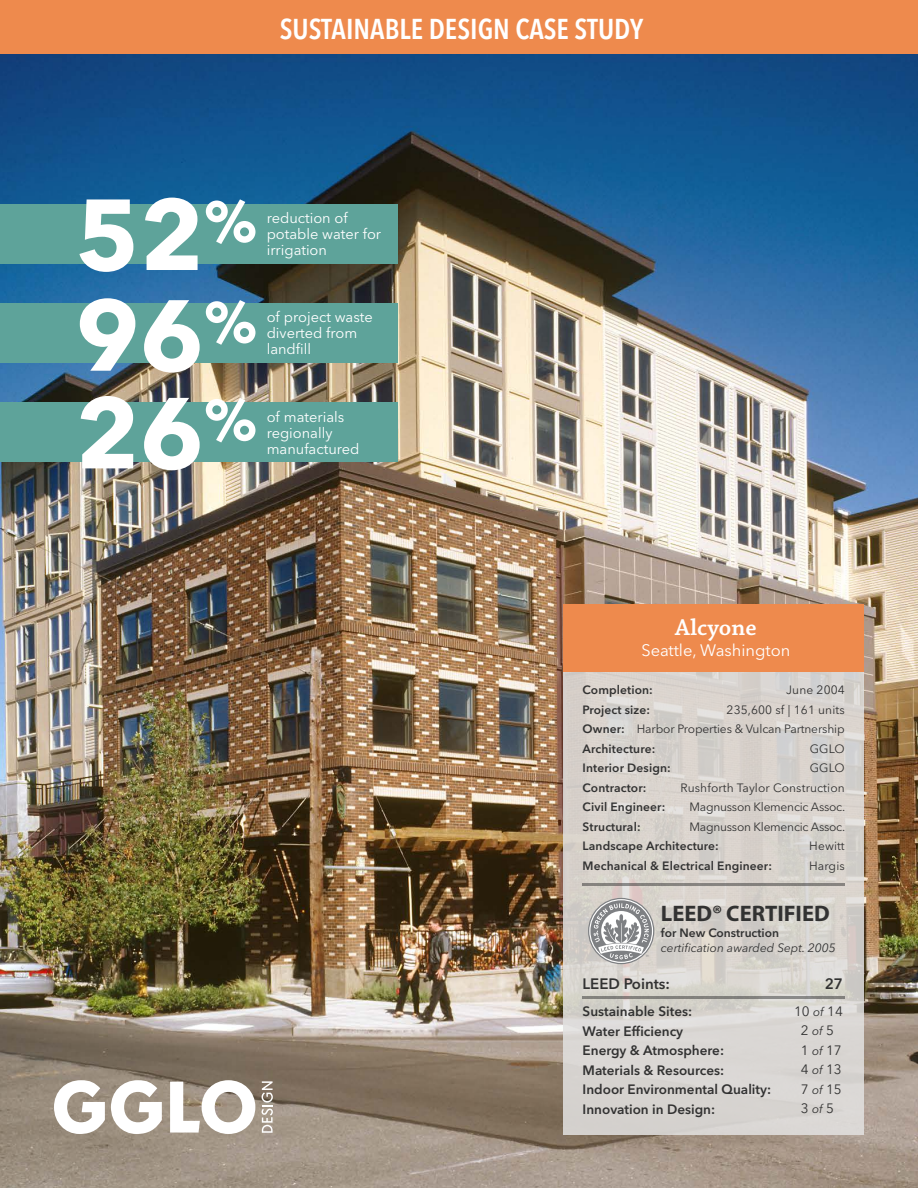
<style>
.page{position:relative;width:918px;height:1188px;background:#fff}
.page>*{position:absolute;margin:0;border:0;box-sizing:border-box;transform-origin:0 0}
.t1{font:700 99.6px "Avenir Next LT Pro";color:#fff}
.t2{font:600 condensed 28.5px "Avenir Next LT Pro";color:#fff}
.t3{font:600 24px "Chaparral Pro";color:#fff}
.t4{font:700 22.5px "Myriad Pro";color:#323232}
.t5{font:16.5px "Avenir Next LT Pro";color:#fff}
.t6{font:600 15px "Avenir Next LT Pro";color:#323232}
.t7{font:14.55px/15.9px "Avenir Next LT Pro";color:#fff}
.t8{font:600 13.5px "Avenir Next LT Pro";color:#323232}
.t9{font:13.5px "Avenir Next LT Pro";color:#323232}
.t10{font:600 12px "Avenir Next LT Pro";letter-spacing:.01em;color:#323232}
.t11{font:12px/19.5px "Avenir Next LT Pro";letter-spacing:-.01em;color:#323232;text-align:right}
.t12{font:12px/19.5px "Avenir Next LT Pro";letter-spacing:.01em;color:#323232;text-align:right}
.t13{font:italic 12px "Avenir Next LT Pro";color:#323232}
.s1{font-style:italic;font-size:12px}
</style>
<div class="page">
<img style="left:0;top:54px;width:918px;height:1134px">
<div style="left:0;top:0;width:918px;height:54px;background:#ee8a4d"></div>
<div style="left:0;top:303px;width:397px;height:60px;background:#5ea39a"></div>
<div style="left:0;top:204px;width:397px;height:60px;background:#5ea39a"></div>
<div style="left:0;top:403px;width:397px;height:59px;background:#5ea39a"></div>
<svg style="left:563px;top:672px;width:301px;height:463px;background:#d7d3ce"></svg>
<hr style="left:583px;top:883px;width:262px;height:3px;background:#323232">
<div style="left:563px;top:605px;width:301px;height:67px;background:#ee8a4d"></div>
<hr style="left:583px;top:996px;width:262px;height:3px;background:#323232">
<svg style="left:54px;top:1080px;width:51px;height:54px"></svg>
<svg style="left:111px;top:1080px;width:51px;height:54px"></svg>
<svg style="left:170px;top:1080px;width:85px;height:54px"></svg>
<svg style="left:262px;top:1081px;width:11px;height:52px"></svg>
<svg style="left:588px;top:898px;width:66px;height:66px"></svg>
<p class="t2" style="left:280px;top:11px;width:365px">SUSTAINABLE DESIGN CASE STUDY</p>
<p class="t1" style="left:75px;top:174px;width:183px">52<sup>%</sup></p>
<p class="t1" style="left:75px;top:275px;width:183px">96<sup>%</sup></p>
<p class="t1" style="left:75px;top:373px;width:183px">26<sup>%</sup></p>
<p class="t7" style="left:267px;top:210px;width:116px">reduction of potable water for irrigation</p>
<p class="t7" style="left:267px;top:309px;width:108px">of project waste diverted from landfill</p>
<p class="t7" style="left:267px;top:409px;width:94px">of materials regionally manufactured</p>
<p class="t3" style="left:675px;top:614px;width:83px">Alcyone</p>
<p class="t5" style="left:641px;top:641px;width:151px">Seattle, Washington</p>
<p class="t10" style="left:583px;top:683px;width:72px">Completion:</p>
<p class="t10" style="left:583px;top:702px;width:69px">Project size:</p>
<p class="t10" style="left:583px;top:722px;width:44px">Owner:</p>
<p class="t10" style="left:583px;top:741px;width:74px">Architecture:</p>
<p class="t10" style="left:583px;top:761px;width:90px">Interior Design:</p>
<p class="t10" style="left:583px;top:780px;width:65px">Contractor:</p>
<p class="t10" style="left:583px;top:800px;width:84px">Civil Engineer:</p>
<p class="t10" style="left:583px;top:819px;width:59px">Structural:</p>
<p class="t10" style="left:583px;top:839px;width:138px">Landscape Architecture:</p>
<p class="t10" style="left:583px;top:858px;width:191px">Mechanical &amp; Electrical Engineer:</p>
<p class="t12" style="left:727px;top:680px;width:120px">June 2004<br>235,600 sf | 161 units</p>
<p class="t11" style="left:637px;top:719px;width:209px">Harbor Properties &amp; Vulcan Partnership<br>GGLO</p>
<p class="t11" style="left:810px;top:758px;width:37px">GGLO</p>
<p class="t12" style="left:681px;top:778px;width:166px">Rushforth Taylor Construction</p>
<p class="t11" style="left:689px;top:797px;width:157px">Magnusson Klemencic Assoc.</p>
<p class="t11" style="left:689px;top:817px;width:157px">Magnusson Klemencic Assoc.</p>
<p class="t11" style="left:809px;top:836px;width:37px">Hewitt</p>
<p class="t11" style="left:809px;top:856px;width:37px">Hargis</p>
<p class="t4" style="left:661px;top:901px;width:170px">LEED® CERTIFIED</p>
<p class="t10" style="left:661px;top:926px;width:120px">for New Construction</p>
<p class="t13" style="left:661px;top:940px;width:176px">certification awarded Sept. 2005</p>
<p class="t6" style="left:583px;top:975px;width:89px">LEED Points:</p>
<p class="t6" style="left:825px;top:975px;width:20px">27</p>
<p class="t8" style="left:583px;top:1004px;width:111px">Sustainable Sites:</p>
<p class="t8" style="left:583px;top:1023px;width:102px">Water Efficiency</p>
<p class="t8" style="left:583px;top:1043px;width:143px">Energy &amp; Atmosphere:</p>
<p class="t8" style="left:583px;top:1062px;width:143px">Materials &amp; Resources:</p>
<p class="t8" style="left:583px;top:1082px;width:190px">Indoor Environmental Quality:</p>
<p class="t8" style="left:583px;top:1101px;width:134px">Innovation in Design:</p>
<p class="t9" style="left:794px;top:1003px;width:50px">10 <span class="s1">of</span> 14</p>
<p class="t9" style="left:801px;top:1022px;width:35px">2 <span class="s1">of</span> 5</p>
<p class="t9" style="left:801px;top:1042px;width:42px">1 <span class="s1">of</span> 17</p>
<p class="t9" style="left:801px;top:1061px;width:42px">4 <span class="s1">of</span> 13</p>
<p class="t9" style="left:801px;top:1081px;width:42px">7 <span class="s1">of</span> 15</p>
<p class="t9" style="left:801px;top:1100px;width:35px">3 <span class="s1">of</span> 5</p>
</div>
